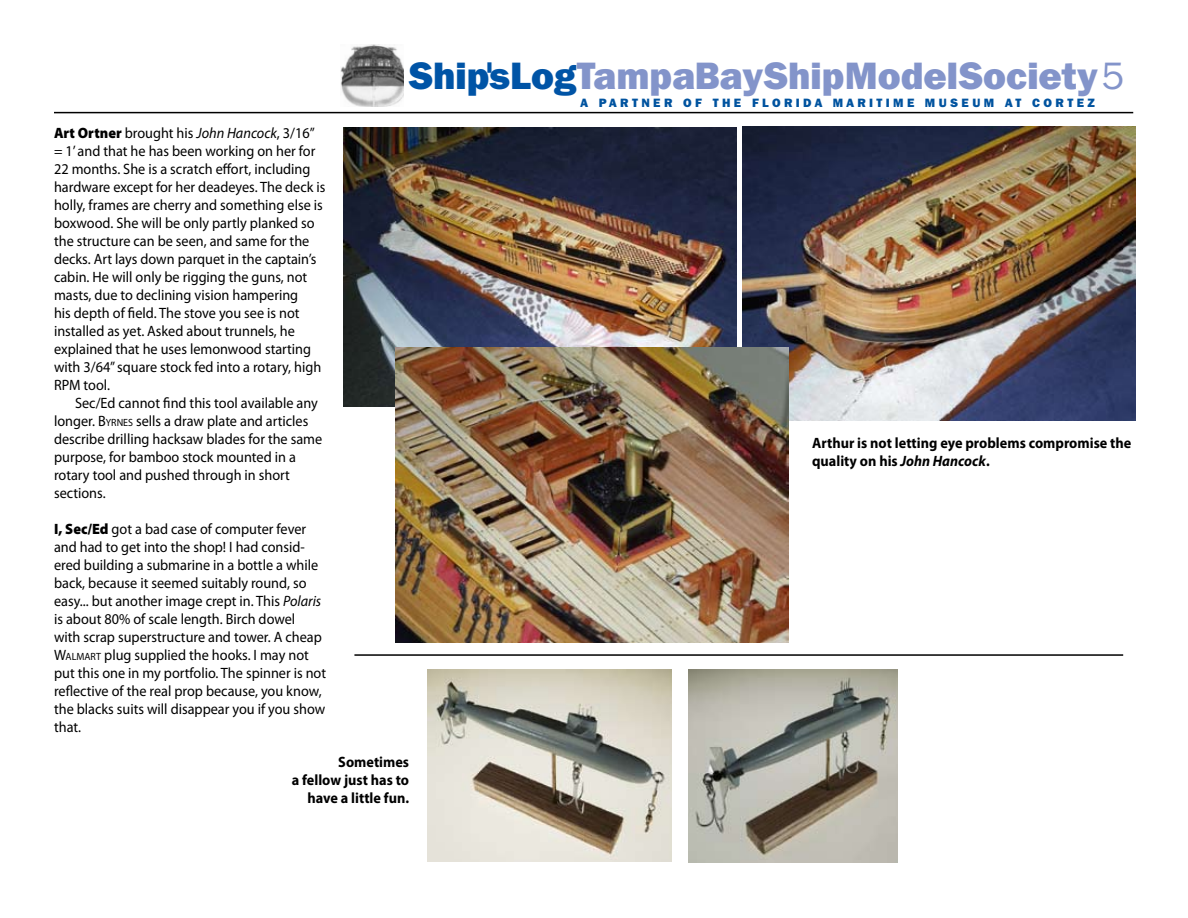
<style>
.page{position:relative;width:1188px;height:918px;background:#fff}
.page>*{position:absolute;margin:0;border:0;box-sizing:border-box;transform-origin:0 0}
.t1{font:800 37.95px "Franklin Gothic IT Cby BT";color:#8394ca}
.t2{font:15px/18px "Myriad Pro";color:#000;scale:.95 1}
.t3{font:700 15px/18px "Myriad Pro";color:#000;scale:.95 1}
.t4{font:800 12px "Franklin Gothic IT Cby BT";letter-spacing:.28em;color:#00539f}
.s1{font-weight:900}
.s2{font-style:italic}
.s3{font-style:inherit}
.s4{font-size:10.5px}
.s5{color:#0054a6}
.s6{font-weight:400}
</style>
<div class="page">
<hr style="left:54px;top:112px;width:1079px;height:1px;background:#000">
<img style="left:340px;top:45px;width:64px;height:61px">
<img style="left:428px;top:670px;width:244px;height:191px">
<img style="left:689px;top:670px;width:209px;height:192px">
<img style="left:343px;top:128px;width:393px;height:279px">
<img style="left:743px;top:126px;width:393px;height:295px">
<img style="left:395px;top:348px;width:393px;height:294px">
<hr style="left:354px;top:654px;width:769px;height:2px;background:#000">
<p class="t2" style="left:54px;top:123px;width:287px"><span class="s1">Art Ortner</span> brought his <span class="s2">John Hancock</span>, 3/16” = 1’ and that he has been working on her for 22 months. She is a scratch effort, including hardware except for her deadeyes. The deck is holly, frames are cherry and something else is boxwood. She will be only partly planked so the structure can be seen, and same for the decks. Art lays down parquet in the captain’s cabin. He will only be rigging the guns, not masts, due to declining vision hampering<br>his depth of field. The stove you see is not installed as yet. Asked about trunnels, he explained that he uses lemonwood starting with 3/64” square stock fed into a rotary, high RPM tool.</p>
<p class="t2" style="left:54px;top:393px;width:284px;text-indent:21px">Sec/Ed cannot find this tool available any longer. <span class="s3">B</span><span class="s4">YRNES</span> sells a draw plate and articles describe drilling hacksaw blades for the same purpose, for bamboo stock mounted in a rotary tool and pushed through in short sections.</p>
<p class="t2" style="left:54px;top:519px;width:288px"><span class="s1">I, Sec/Ed</span> got a bad case of computer fever and had to get into the shop! I had consid&shy;ered building a submarine in a bottle a while back, because it seemed suitably round, so easy... but another image crept in. This <span class="s2">Polaris </span>is about 80% of scale length. Birch dowel<br>with scrap superstructure and tower. A cheap <span class="s3">W</span><span class="s4">ALMART</span> plug supplied the hooks. I may not put this one in my portfolio. The spinner is not reflective of the real prop because, you know, the blacks suits will disappear you if you show that.</p>
<h1 class="t1" style="left:408px;top:52px;width:717px"><span class="s5">Ship'sLog</span>TampaBayShipModelSociety<span class="s6">5</span></h1>
<p class="t4" style="left:580px;top:95px;width:516px">A PARTNER OF THE FLORIDA MARITIME MUSEUM AT CORTEZ</p>
<p class="t3" style="left:812px;top:433px;width:338px">Arthur is not letting eye problems compromise the quality on his <span class="s2">John Hancock</span>.</p>
<p class="t3" style="left:292px;top:753px;width:125px;text-align:right">Sometimes<br>a fellow just has to have a little fun.</p>
</div>
